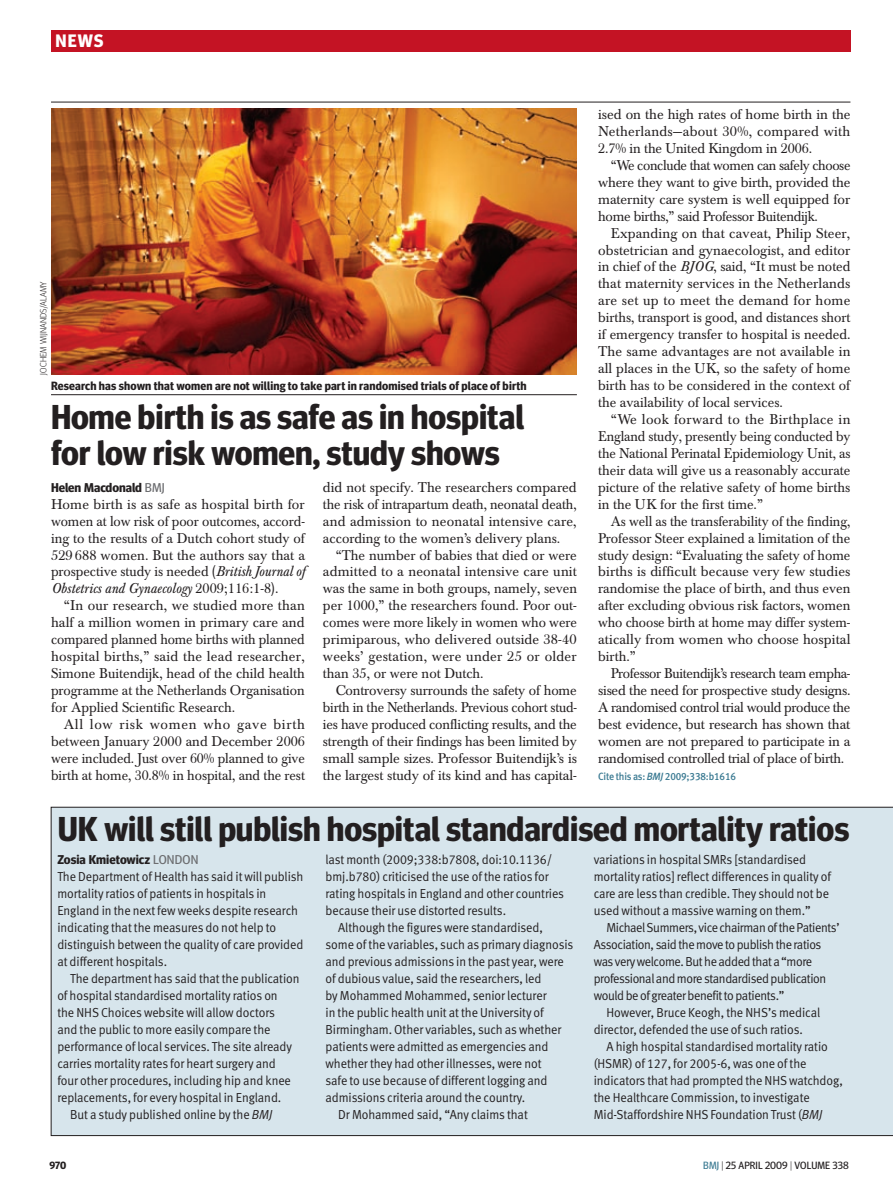
<style>
.page{position:relative;width:893px;height:1191px;background:#fff}
.page>*{position:absolute;margin:0;border:0;box-sizing:border-box;transform-origin:0 0}
.news_head_23bold{font:700 34.5px/36px "Meta Headline OT";color:#231f20}
.t1{font:700 18px "Meta Headline OT";color:#fff}
.news_body_3colm_ind{font:13.95px/17px "Baskerville BE";color:#231f20;text-align:justify}
.news_body_3colm_ind-2{font:13.95px/17px "Baskerville BE";color:#231f20;text-align:justify;scale:.96 1}
.news_body_3colm{font:13.95px/17px "Baskerville BE";color:#231f20;text-align:justify}
.news_BOX_sans_text{font:13.05px/17px "Meta Normal LF";letter-spacing:-.005em;color:#231f20;scale:.95 1}
.news_BOX_sans_text-2{font:13.05px/17px "Meta Normal LF";letter-spacing:-.03em;color:#231f20;scale:.95 1}
.news_byline_author{font:700 12.75px "Meta Headline OT";color:#231f20}
.picture_caption{font:700 12px "Meta Headline OT";letter-spacing:.015em;color:#231f20}
.citation{font:10.5px "Meta Medium LF";letter-spacing:-.015em;color:#3c7b93;scale:.95 1}
.t2{font:10.5px "Meta Headline OT";letter-spacing:.01em;color:#231f20}
.t3{font:700 10.5px "Meta Headline OT";color:#231f20}
.t4{font:300 9px "Meta Headline OT";letter-spacing:.015em;color:#231f20}
.s1{font-style:italic}
.s2{font-weight:400;color:#6c6d70}
.s3{color:#3c7b93}
.s4{font-weight:300}
</style>
<div class="page">
<img style="left:51px;top:108px;width:526px;height:266px">
<hr style="left:51px;top:394px;width:526px;height:1px;background:#231f20">
<div style="left:51px;top:30px;width:799px;height:21px;background:#c41324"></div>
<hr style="left:51px;top:102px;width:799px;height:1px;background:#231f20">
<div style="left:51px;top:807px;width:842px;height:328px;background:#d7e5ec"></div>
<p class="t1" style="left:55px;top:30px;width:50px">NEWS</p>
<p class="news_body_3colm_ind" style="left:598px;top:106px;width:254px">ised on the high rates of home birth in the Netherlands—about 30%, compared with 2.7% in the United Kingdom in 2006.</p>
<p class="news_body_3colm_ind-2" style="left:598px;top:157px;width:264px;text-indent:13px">“We conclude that women can safely choose where they want to give birth, provided the maternity care system is well equipped for home births,” said Professor Buitendijk.</p>
<p class="news_body_3colm_ind" style="left:598px;top:225px;width:254px;text-indent:13px">Expanding on that caveat, Philip Steer, obstetrician and gynaecologist, and editor in chief of the <span class="s1">BJOG</span>, said, “It must be noted that maternity services in the Netherlands are set up to meet the demand for home births, transport is good, and distances short if emergency transfer to hospital is needed.<br>The same advantages are not available in all places in the UK, so the safety of home birth has to be considered in the context of the availability of local services.</p>
<p class="news_body_3colm_ind" style="left:598px;top:411px;width:254px;text-indent:13px">“We look forward to the Birthplace in England study, presently being conducted by the National Perinatal Epidemiology Unit, as their data will give us a reasonably accurate picture of the relative safety of home births in the UK for the first time.”</p>
<p class="news_body_3colm_ind-2" style="left:598px;top:513px;width:264px;text-indent:13px">As well as the transferability of the finding, Professor Steer explained a limitation of the study design: “Evaluating the safety of home births is difficult because very few studies randomise the place of birth, and thus even after excluding obvious risk factors, women who choose birth at home may differ system&shy;atically from women who choose hospital birth.”</p>
<p class="news_body_3colm_ind" style="left:598px;top:665px;width:254px;text-indent:13px">Professor Buitendijk’s research team empha&shy;sised the need for prospective study designs.<br>A randomised control trial would produce the best evidence, but research has shown that women are not prepared to participate in a randomised controlled trial of place of birth.</p>
<p class="citation" style="left:598px;top:770px;width:147px">Cite this as: <span class="s1">BMJ</span> 2009;338:b1616</p>
<p class="news_head_23bold" style="left:58px;top:810px;width:793px">UK will still publish hospital standardised mortality ratios</p>
<p class="news_byline_author" style="left:57px;top:852px;width:143px">Zosia Kmietowicz <span class="s2">LONDON</span></p>
<p class="news_BOX_sans_text" style="left:57px;top:868px;width:261px">The Department of Health has said it will publish mortality ratios of patients in hospitals in England in the next few weeks despite research indicating that the measures do not help to distinguish between the quality of care provided at different hospitals.</p>
<p class="news_BOX_sans_text" style="left:57px;top:970px;width:257px;text-indent:13px">The department has said that the publication of hospital standardised mortality ratios on<br>the NHS Choices website will allow doctors<br>and the public to more easily compare the performance of local services. The site already carries mortality rates for heart surgery and four other procedures, including hip and knee replacements, for every hospital in England.</p>
<p class="news_BOX_sans_text" style="left:70px;top:1105px;width:214px">But a study published online by the <span class="s1">BMJ</span></p>
<p class="t4" style="left:38px;top:374px;width:95px;rotate:-90deg">jochem wijnands/alamy</p>
<p class="picture_caption" style="left:51px;top:379px;width:477px">Research has shown that women are not willing to take part in randomised trials of place of birth</p>
<p class="news_head_23bold" style="left:51px;top:398px;width:475px">Home birth is as safe as in hospital for low risk women, study shows</p>
<p class="news_body_3colm_ind" style="left:323px;top:479px;width:255px">did not specify. The researchers compared the risk of intrapartum death, neonatal death, and admission to neonatal intensive care, according to the women’s delivery plans.</p>
<p class="news_body_3colm_ind" style="left:323px;top:546px;width:256px;text-indent:13px">“The number of babies that died or were admitted to a neonatal intensive care unit was the same in both groups, namely, seven per 1000,” the researchers found. Poor out&shy;comes were more likely in women who were primiparous, who delivered outside 38-40 weeks’ gestation, were under 25 or older than 35, or were not Dutch.</p>
<p class="news_body_3colm_ind" style="left:323px;top:682px;width:256px;text-indent:13px">Controversy surrounds the safety of home birth in the Netherlands. Previous cohort stud&shy;ies have produced conflicting results, and the strength of their findings has been limited by small sample sizes. Professor Buitendijk’s is the largest study of its kind and has capital-</p>
<p class="news_byline_author" style="left:51px;top:479px;width:115px">Helen Macdonald <span class="s2">BMJ</span></p>
<p class="news_body_3colm" style="left:51px;top:496px;width:255px">Home birth is as safe as hospital birth for women at low risk of poor outcomes, accord&shy;ing to the results of a Dutch cohort study of 529 688 women. But the authors say that a prospective study is needed (<span class="s1">British Journal of Obstetrics and Gynaecology</span> 2009;116:1-8).</p>
<p class="news_body_3colm_ind" style="left:51px;top:597px;width:255px;text-indent:13px">“In our research, we studied more than half a million women in primary care and compared planned home births with planned hospital births,” said the lead researcher, Simone Buitendijk, head of the child health programme at the Netherlands Organisation for Applied Scientific Research.</p>
<p class="news_body_3colm_ind" style="left:51px;top:716px;width:256px;text-indent:13px">All low risk women who gave birth between January 2000 and December 2006 were included. Just over 60% planned to give birth at home, 30.8% in hospital, and the rest</p>
<p class="news_BOX_sans_text" style="left:326px;top:851px;width:253px">last month (2009;338:b7808, doi:10.1136/ bmj.b780) criticised the use of the ratios for rating hospitals in England and other countries because their use distorted results.</p>
<p class="news_BOX_sans_text" style="left:326px;top:919px;width:262px;text-indent:13px">Although the figures were standardised, some of the variables, such as primary diagnosis and previous admissions in the past year, were of dubious value, said the researchers, led<br>by Mohammed Mohammed, senior lecturer<br>in the public health unit at the University of Birmingham. Other variables, such as whether patients were admitted as emergencies and whether they had other illnesses, were not<br>safe to use because of different logging and admissions criteria around the country.</p>
<p class="news_BOX_sans_text" style="left:338px;top:1105px;width:201px">Dr Mohammed said, “Any claims that</p>
<p class="news_BOX_sans_text" style="left:594px;top:851px;width:251px">variations in hospital SMRs [standardised mortality ratios] reflect differences in quality of care are less than credible. They should not be used without a massive warning on them.”</p>
<p class="news_BOX_sans_text-2" style="left:594px;top:919px;width:260px;text-indent:13px">Michael Summers, vice chairman of the Patients’ Association, said the move to publish the ratios was very welcome. But he added that a “more professional and more standardised publication would be of greater benefit to patients.”</p>
<p class="news_BOX_sans_text" style="left:594px;top:1003px;width:240px;text-indent:13px">However, Bruce Keogh, the NHS’s medical director, defended the use of such ratios.</p>
<p class="news_BOX_sans_text" style="left:594px;top:1037px;width:264px;text-indent:13px">A high hospital standardised mortality ratio (HSMR) of 127, for 2005-6, was one of the indicators that had prompted the NHS watchdog, the Healthcare Commission, to investigate Mid-Staffordshire NHS Foundation Trust (<span class="s1">BMJ</span></p>
<p class="t3" style="left:49px;top:1159px;width:18px">970</p>
<p class="t2" style="left:703px;top:1159px;width:147px"><span class="s3">BMJ</span> <span class="s4">|</span> 25 APRIL 2009 <span class="s4">|</span> VOLUME 338</p>
</div>
